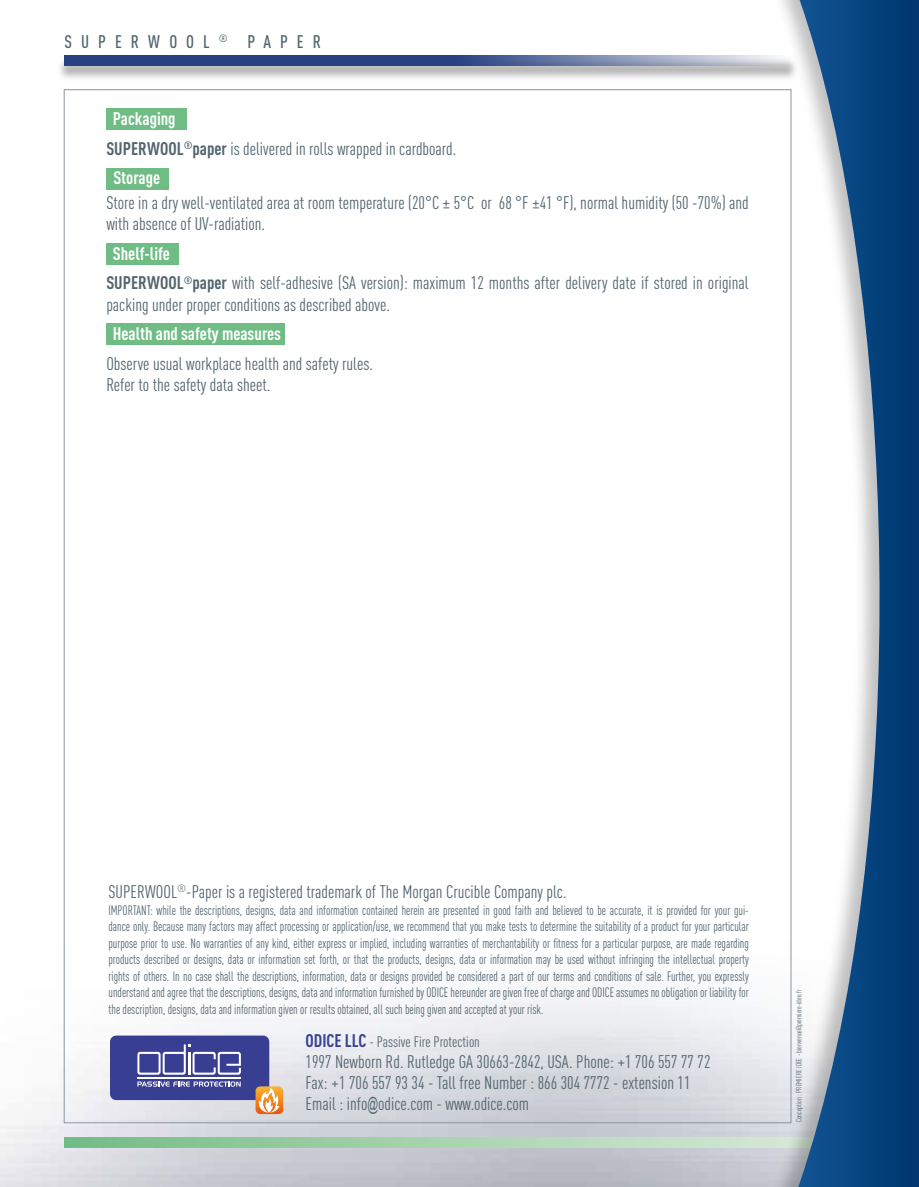
<style>
.page{position:relative;width:919px;height:1187px;background:#fff}
.page>*{position:absolute;margin:0;border:0;box-sizing:border-box;transform-origin:0 0}
.t1{font:18px/21px "DIN Cond";color:#52646d}
.t2{font:700 18px "DIN Cond";color:#fff}
.t3{font:500 18px "DIN Cond";letter-spacing:.5em;color:#52646d}
.t4{font:15px "DIN Cond";color:#52646d}
.t5{font:13.5px/16.5px "DIN Cond";color:#52646d;text-align:justify;scale:.9 1}
.t6{font:7.5px "DIN Cond";color:#52646d}
.s1{font-weight:700}
.s2{font-weight:700;color:#fff}
.s3{font-weight:700;font-size:18px;color:#384093}
.s4{font-family:"Arial Narrow"}
</style>
<div class="page">
<img style="left:0;top:940px;width:752px;height:246px">
<div style="left:106px;top:108px;width:81px;height:22px;background:#6fbc85"></div>
<div style="left:56px;top:56px;width:742px;height:26px;background:#000;opacity:.3"></div>
<svg style="left:64px;top:55px;width:688px;height:11px;background:#4d6195"></svg>
<svg style="left:65px;top:1136px;width:687px;height:11px;background:#a6d1af"></svg>
<div style="left:106px;top:168px;width:62px;height:21px;background:#6fbc85"></div>
<div style="left:106px;top:323px;width:179px;height:21px;background:#6fbc85"></div>
<div style="left:106px;top:243px;width:73px;height:22px;background:#6fbc85"></div>
<div style="left:752px;top:0;width:166px;height:1186px;background:#000;opacity:.25"></div>
<svg style="left:798px;top:0;width:120px;height:1186px"></svg>
<div style="left:110px;top:1035px;width:159px;height:64px;background:#383f92;border-radius:6px"></div>
<svg style="left:137px;top:1081px;width:104px;height:5px"></svg>
<svg style="left:255px;top:1086px;width:28px;height:27px"></svg>
<svg style="left:137px;top:1044px;width:104px;height:30px"></svg>
<hr style="left:137px;top:1077px;width:104px;height:1px;background:#fff">
<h1 class="t3" style="left:65px;top:31px;width:258px">SUPERWOOL <sup>®</sup> PAPER</h1>
<h1 class="t2" style="left:113px;top:108px;width:64px">Packaging</h1>
<h1 class="t1" style="left:106px;top:138px;width:351px"><span class="s1">SUPERWOOL</span><sup>®</sup><span class="s1">paper</span> is delivered in rolls wrapped in cardboard.</h1>
<h1 class="t2" style="left:113px;top:167px;width:48px">Storage</h1>
<h1 class="t1" style="left:106px;top:192px;width:644px">Store in a dry well-ventilated area at room temperature (20°C ± 5°C or 68 °F ±41 °F), normal humidity (50 -70%) and with absence of UV-radiation.</h1>
<h1 class="t1" style="left:106px;top:239px;width:643px;line-height:29.5px;text-indent:6px"><span class="s2">Shelf-life<br></span><span class="s1">SUPERWOOL</span><sup>®</sup><span class="s1">paper</span> with self-adhesive (SA version): maximum 12 months after delivery date if stored in original</h1>
<h1 class="t1" style="left:106px;top:293px;width:285px">packing under proper conditions as described above.</h1>
<h1 class="t2" style="left:113px;top:322px;width:170px">Health and safety measures</h1>
<h1 class="t1" style="left:106px;top:352px;width:268px">Observe usual workplace health and safety rules.<br>Refer to the safety data sheet.</h1>
<h1 class="t1" style="left:108px;top:881px;width:459px">SUPERWOOL<sup>®</sup>-Paper is a registered trademark of The Morgan Crucible Company plc.</h1>
<p class="t5" style="left:108px;top:901px;width:713px">IMPORTANT: while the descriptions, designs, data and information contained herein are presented in good faith and believed to be accurate, it is provided for your gui&shy;dance only. Because many factors may affect processing or application/use, we recommend that you make tests to determine the suitability of a product for your particular purpose prior to use. No warranties of any kind, either express or implied, including warranties of merchantability or fitness for a particular purpose, are made regarding products described or designs, data or information set forth, or that the products, designs, data or information may be used without infringing the intellectual property rights of others. In no case shall the descriptions, information, data or designs provided be considered a part of our terms and conditions of sale. Further, you expressly understand and agree that the descriptions, designs, data and information furnished by ODICE hereunder are given free of charge and ODICE assumes no obligation or liability for the description, designs, data and information given or results obtained, all such being given and accepted at your risk.</p>
<p class="t4" style="left:305px;top:1033px;width:176px"><span class="s3">ODICE LLC</span> - Passive Fire Protection</p>
<h1 class="t1" style="left:305px;top:1051px;width:406px">1997 Newborn Rd. Rutledge GA 30663-2842, USA. Phone: +1 706 557 77 72<br>Fax: +1 706 557 93 34 - Tall free Number : 866 304 7772 - extension 11<br>Email : info<span class="s4">@</span>odice.com - www.odice.com</h1>
<p class="t6" style="left:794px;top:1122px;width:134px;rotate:-90deg">Conception : PREMIERE IDEE - bienvenue@premiere-idee.fr</p>
</div>
